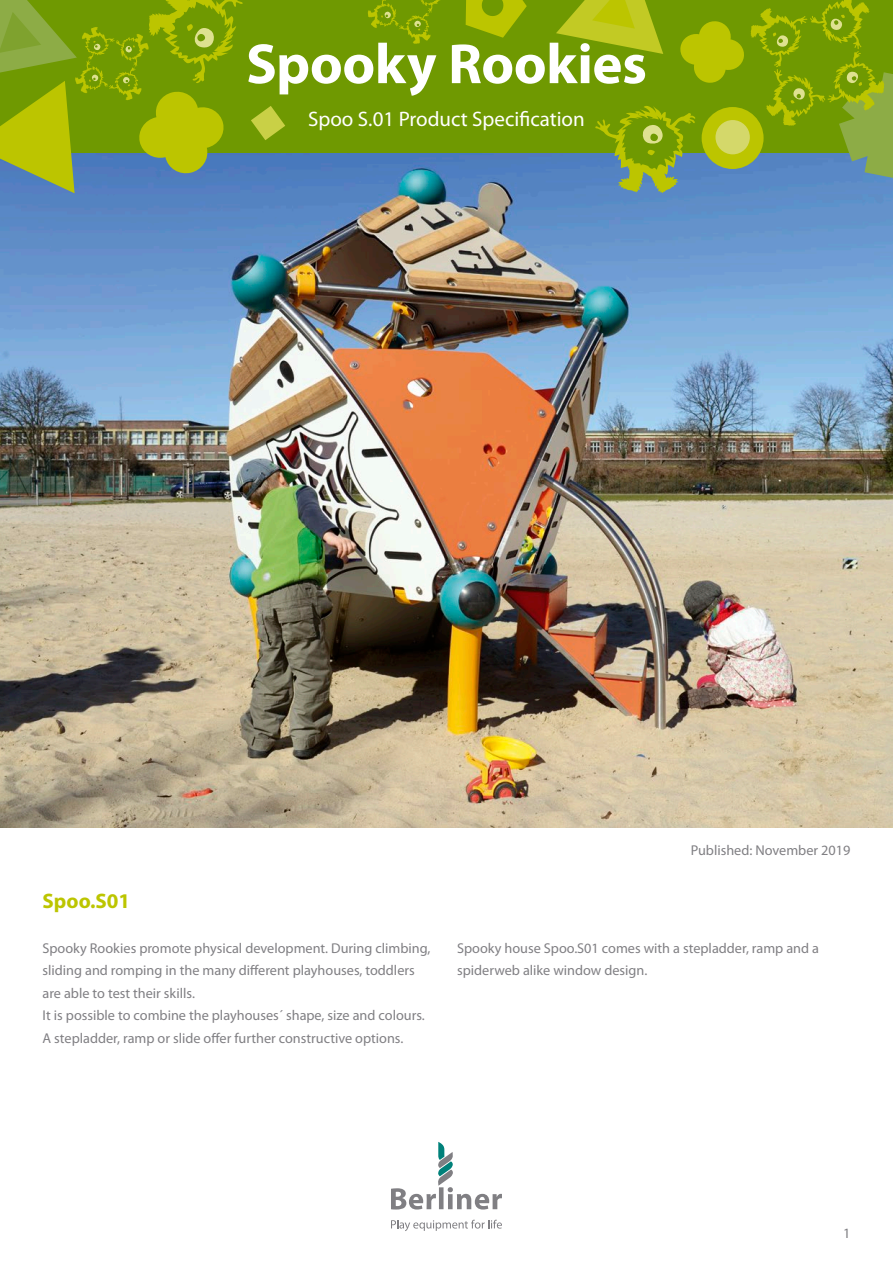
<style>
.page{position:relative;width:893px;height:1263px;background:#fff}
.page>*{position:absolute;margin:0;border:0;box-sizing:border-box;transform-origin:0 0}
.t1{font:700 57px "Myriad Pro";letter-spacing:-.005em;color:#fff}
.t2{font:21px "Myriad Pro";color:#fff}
.t3{font:700 21px "Myriad Pro";color:#bcc500}
.t4{font:14.25px/22.5px "Myriad Pro";color:#807f83}
</style>
<div class="page">
<img style="left:0;top:153px;width:893px;height:674px">
<div style="left:0;top:0;width:893px;height:153px;background:#6f9901"></div>
<svg style="left:251px;top:106px;width:34px;height:34px"></svg>
<svg style="left:466px;top:0;width:61px;height:38px"></svg>
<svg style="left:368px;top:0;width:72px;height:44px"></svg>
<svg style="left:556px;top:0;width:337px;height:193px"></svg>
<svg style="left:0;top:0;width:244px;height:193px"></svg>
<svg style="left:391px;top:1142px;width:111px;height:67px"></svg>
<svg style="left:391px;top:1220px;width:111px;height:11px"></svg>
<h1 class="t1" style="left:246px;top:27px;width:402px">Spooky Rookies</h1>
<h2 class="t2" style="left:308px;top:106px;width:278px">Spoo S.01 Product Specification</h2>
<p class="t4" style="left:691px;top:839px;width:161px">Published: November 2019</p>
<h2 class="t3" style="left:43px;top:887px;width:89px">Spoo.S01</h2>
<p class="t4" style="left:43px;top:936px;width:390px">Spooky Rookies promote physical development. During climbing, sliding and romping in the many different playhouses, toddlers are able to test their skills.<br>It is possible to combine the playhouses´ shape, size and colours.<br>A stepladder, ramp or slide offer further constructive options.</p>
<p class="t4" style="left:457px;top:936px;width:364px">Spooky house Spoo.S01 comes with a stepladder, ramp and a spiderweb alike window design.</p>
<p class="t4" style="left:843px;top:1221px;width:9px">1</p>
</div>
